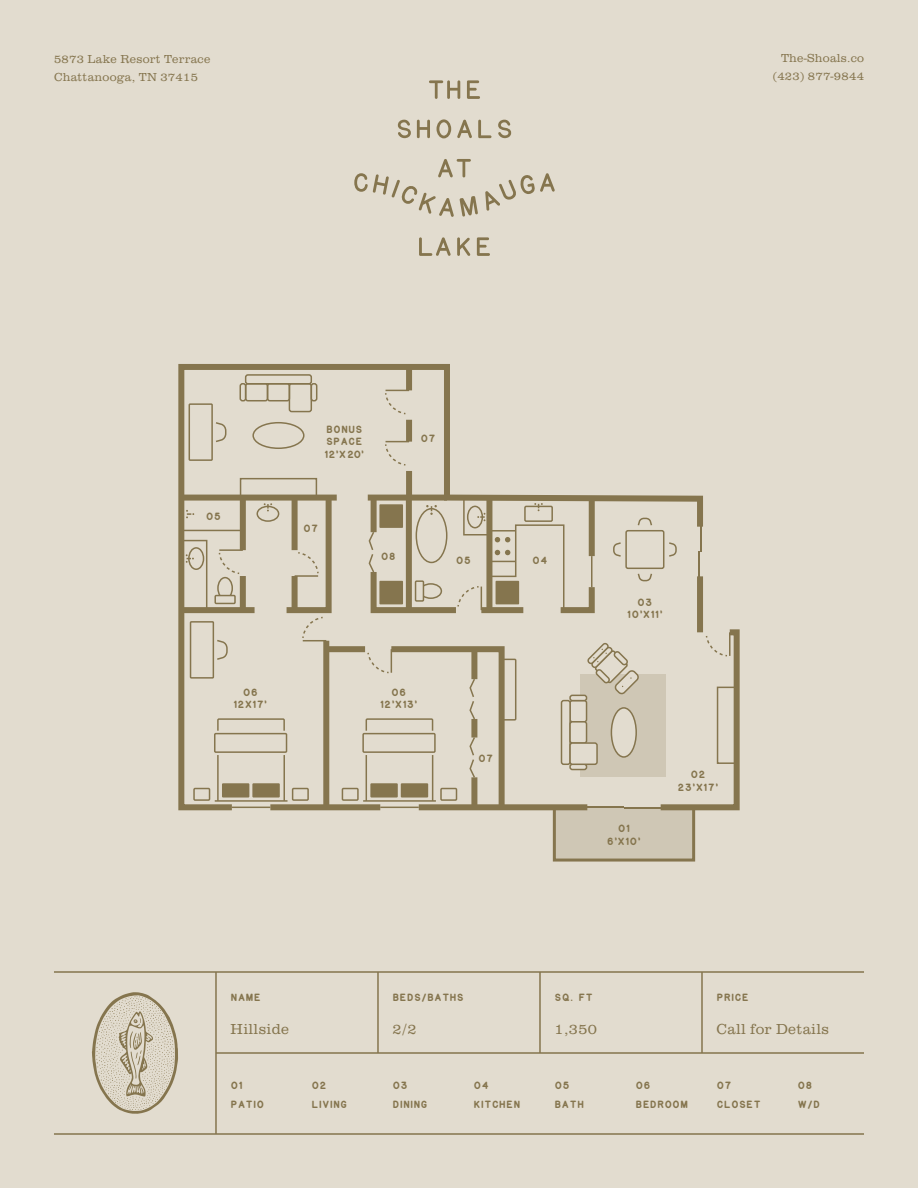
<style>
.page{position:relative;width:918px;height:1188px;background:#e2dccf}
.page>*{position:absolute;margin:0;border:0;box-sizing:border-box;transform-origin:0 0}
.t1{font:300 15px "Clarendon URW";letter-spacing:.02em;color:#85754e}
.t2{font:300 12px/18px "Clarendon URW";letter-spacing:.02em;color:#85754e}
.t3{font:800 10.5px/18.6px "National Park";letter-spacing:.13em;color:#85754e}
</style>
<div class="page">
<svg style="left:485px;top:173px;width:70px;height:38px"></svg>
<svg style="left:419px;top:237px;width:32px;height:19px"></svg>
<svg style="left:457px;top:237px;width:13px;height:19px"></svg>
<svg style="left:477px;top:237px;width:13px;height:19px"></svg>
<svg style="left:429px;top:80px;width:31px;height:19px"></svg>
<svg style="left:467px;top:80px;width:13px;height:19px"></svg>
<svg style="left:354px;top:159px;width:124px;height:58px"></svg>
<svg style="left:398px;top:120px;width:13px;height:18px"></svg>
<svg style="left:417px;top:120px;width:13px;height:18px"></svg>
<svg style="left:437px;top:119px;width:14px;height:19px"></svg>
<svg style="left:457px;top:120px;width:15px;height:18px"></svg>
<svg style="left:478px;top:120px;width:14px;height:18px"></svg>
<svg style="left:498px;top:120px;width:13px;height:18px"></svg>
<svg style="left:92px;top:992px;width:86px;height:122px"></svg>
<hr style="left:215px;top:972px;width:2px;height:162px;background:#85754e">
<hr style="left:377px;top:972px;width:2px;height:81px;background:#85754e">
<hr style="left:539px;top:972px;width:2px;height:81px;background:#85754e">
<hr style="left:701px;top:972px;width:2px;height:81px;background:#85754e">
<hr style="left:216px;top:1052px;width:648px;height:2px;background:#85754e">
<hr style="left:54px;top:1133px;width:810px;height:2px;background:#85754e">
<hr style="left:54px;top:971px;width:810px;height:2px;background:#85754e">
<div style="left:554px;top:807px;width:140px;height:53px;background:#cfc7b5"></div>
<svg style="left:706px;top:629px;width:34px;height:182px"></svg>
<svg style="left:178px;top:364px;width:528px;height:449px"></svg>
<div style="left:368px;top:495px;width:79px;height:6px;background:#85754e"></div>
<div style="left:181px;top:495px;width:156px;height:6px;background:#85754e"></div>
<svg style="left:281px;top:492px;width:54px;height:149px"></svg>
<div style="left:181px;top:607px;width:74px;height:6px;background:#85754e"></div>
<div style="left:240px;top:498px;width:6px;height:52px;background:#85754e"></div>
<div style="left:292px;top:498px;width:6px;height:52px;background:#85754e"></div>
<div style="left:240px;top:576px;width:6px;height:34px;background:#85754e"></div>
<div style="left:292px;top:576px;width:6px;height:34px;background:#85754e"></div>
<svg style="left:186px;top:510px;width:8px;height:8px"></svg>
<svg style="left:180px;top:539px;width:28px;height:73px"></svg>
<div style="left:188px;top:547px;width:16px;height:23px;border:2px solid #85754e;border-radius:50%"></div>
<svg style="left:264px;top:503px;width:8px;height:8px"></svg>
<div style="left:257px;top:506px;width:22px;height:16px;border:2px solid #85754e;border-radius:50%"></div>
<div style="left:214px;top:595px;width:22px;height:9px;border:2px solid #85754e"></div>
<svg style="left:216px;top:551px;width:25px;height:47px"></svg>
<hr style="left:700px;top:526px;width:2px;height:25px;background:#85754e">
<hr style="left:698px;top:551px;width:2px;height:25px;background:#85754e">
<hr style="left:181px;top:530px;width:62px;height:1px;background:#85754e">
<div style="left:190px;top:621px;width:24px;height:58px;border:2px solid #85754e"></div>
<svg style="left:215px;top:639px;width:13px;height:22px"></svg>
<div style="left:189px;top:403px;width:24px;height:58px;border:2px solid #85754e"></div>
<svg style="left:214px;top:421px;width:13px;height:22px"></svg>
<svg style="left:384px;top:390px;width:25px;height:25px"></svg>
<svg style="left:384px;top:441px;width:25px;height:26px"></svg>
<div style="left:406px;top:367px;width:6px;height:23px;background:#85754e"></div>
<div style="left:406px;top:471px;width:6px;height:26px;background:#85754e"></div>
<div style="left:406px;top:420px;width:6px;height:22px;background:#85754e"></div>
<div style="left:553px;top:806px;width:142px;height:56px;border:3px solid #85754e"></div>
<svg style="left:368px;top:496px;width:230px;height:120px"></svg>
<div style="left:581px;top:674px;width:85px;height:102px;background:#cfc7b5"></div>
<div style="left:570px;top:701px;width:17px;height:21px;background:#e2dccf;border-radius:2px"></div>
<div style="left:569px;top:700px;width:18px;height:23px;border:2px solid #85754e;border-radius:2px"></div>
<div style="left:569px;top:695px;width:18px;height:6px;border:2px solid #85754e;border-radius:2px"></div>
<div style="left:569px;top:764px;width:18px;height:6px;border:2px solid #85754e;border-radius:2px"></div>
<div style="left:562px;top:701px;width:8px;height:63px;background:#e2dccf;border-radius:2px"></div>
<div style="left:561px;top:700px;width:10px;height:65px;border:2px solid #85754e;border-radius:2px"></div>
<div style="left:570px;top:722px;width:17px;height:21px;background:#e2dccf;border-radius:2px"></div>
<div style="left:569px;top:721px;width:18px;height:23px;border:2px solid #85754e;border-radius:2px"></div>
<div style="left:570px;top:743px;width:27px;height:21px;background:#e2dccf;border-radius:2px"></div>
<div style="left:569px;top:742px;width:29px;height:23px;border:2px solid #85754e;border-radius:2px"></div>
<div style="left:611px;top:708px;width:25px;height:49px;background:#e2dccf;border-radius:50%"></div>
<div style="left:611px;top:707px;width:26px;height:51px;border:2px solid #85754e;border-radius:50%"></div>
<svg style="left:586px;top:641px;width:55px;height:55px"></svg>
<p class="t2" style="left:54px;top:50px;width:158px">5873 Lake Resort Terrace<br>Chattanooga, TN 37415</p>
<p class="t2" style="left:773px;top:48px;width:93px;text-align:right">The-Shoals.co (423) 877-9844</p>
<p class="t3" style="left:206px;top:507px;width:15px">05</p>
<p class="t3" style="left:325px;top:423px;width:41px;line-height:12.6px">BONUS<br>SPACE<br>12’X20’</p>
<p class="t3" style="left:421px;top:429px;width:15px">07</p>
<p class="t3" style="left:304px;top:519px;width:15px">07</p>
<p class="t3" style="left:381px;top:546px;width:15px">08</p>
<p class="t3" style="left:456px;top:551px;width:15px">05</p>
<p class="t3" style="left:533px;top:551px;width:16px">04</p>
<p class="t3" style="left:234px;top:686px;width:35px;line-height:12.6px;text-align:center">06<br>12X17’</p>
<p class="t3" style="left:380px;top:686px;width:38px;line-height:12.6px;text-align:center">06<br>12’X13’</p>
<p class="t3" style="left:479px;top:749px;width:15px">07</p>
<p class="t3" style="left:628px;top:596px;width:36px;line-height:12.6px;text-align:center">03<br>10’X11’</p>
<p class="t3" style="left:608px;top:822px;width:34px;line-height:12.6px;text-align:center">01<br>6’X10’</p>
<p class="t3" style="left:678px;top:768px;width:41px;line-height:12.6px;text-align:center">02<br>23’X17’</p>
<p class="t3" style="left:231px;top:988px;width:31px">NAME</p>
<h1 class="t1" style="left:231px;top:1018px;width:60px">Hillside</h1>
<p class="t3" style="left:393px;top:988px;width:72px">BEDS/BATHS</p>
<h1 class="t1" style="left:393px;top:1018px;width:26px">2/2</h1>
<p class="t3" style="left:555px;top:988px;width:39px">SQ. FT</p>
<h1 class="t1" style="left:555px;top:1018px;width:44px">1,350</h1>
<p class="t3" style="left:717px;top:988px;width:32px">PRICE</p>
<h1 class="t1" style="left:717px;top:1018px;width:114px">Call for Details</h1>
<p class="t3" style="left:231px;top:1076px;width:34px">01<br>PATIO</p>
<p class="t3" style="left:312px;top:1076px;width:36px">02<br>LIVING</p>
<p class="t3" style="left:393px;top:1076px;width:35px">03<br>DINING</p>
<p class="t3" style="left:474px;top:1076px;width:47px">04<br>KITCHEN</p>
<p class="t3" style="left:555px;top:1076px;width:30px">05<br>BATH</p>
<p class="t3" style="left:636px;top:1076px;width:53px">06<br>BEDROOM</p>
<p class="t3" style="left:717px;top:1076px;width:45px">07<br>CLOSET</p>
<p class="t3" style="left:798px;top:1076px;width:23px">08<br>W/D</p>
</div>
